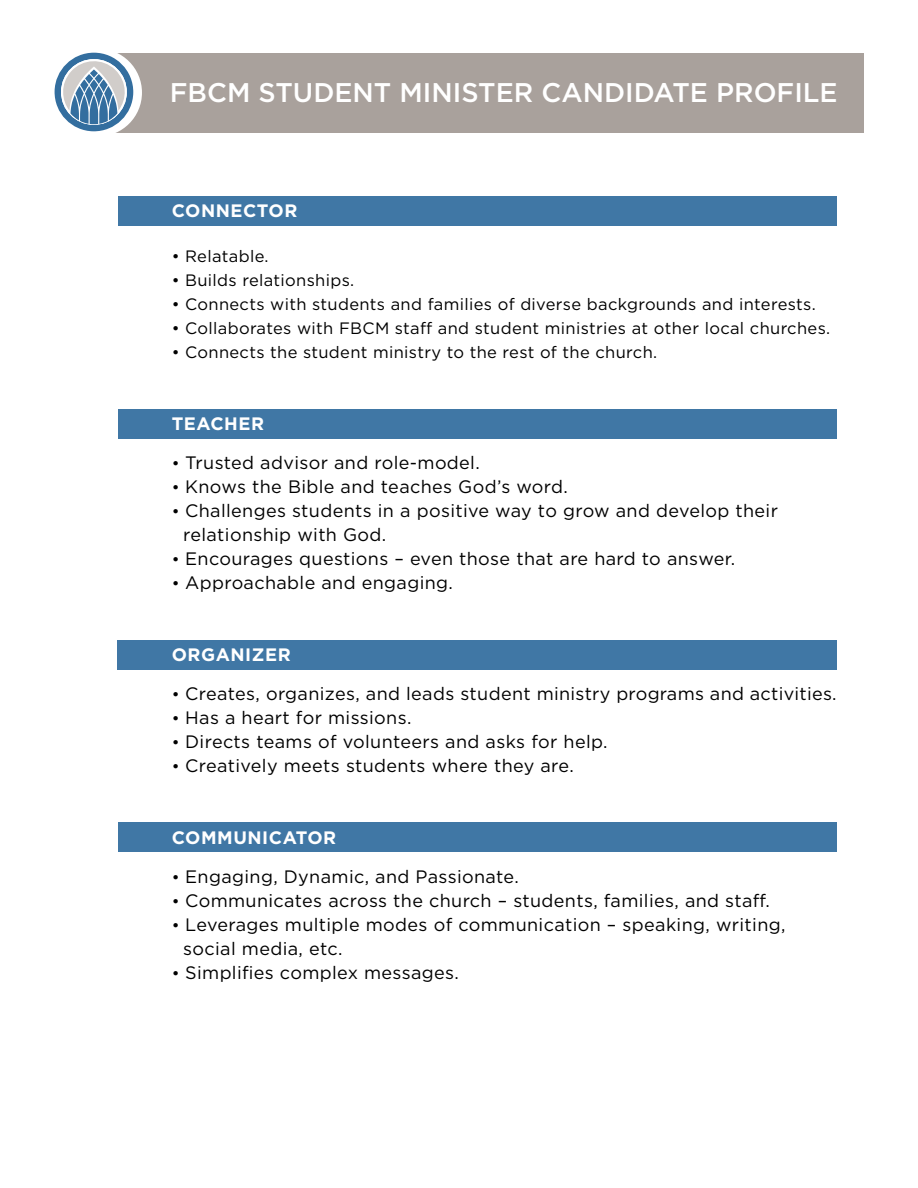
<style>
.page{position:relative;width:918px;height:1188px;background:#fff}
.page>*{position:absolute;margin:0;border:0;box-sizing:border-box;transform-origin:0 0}
.t1{font:500 27px "Gotham";color:#fff}
.t2{font:18px/24px "Gotham";letter-spacing:.02em;color:#000}
.t3{font:700 18px "Gotham";letter-spacing:.03em;color:#fff}
.t4{font:16.5px "Gotham";letter-spacing:.02em;color:#000}
.s1{font-size:16.5px}
</style>
<div class="page">
<div style="left:119px;top:823px;width:718px;height:29px;background:#4077a5"></div>
<div style="left:118px;top:640px;width:719px;height:29px;background:#4077a5"></div>
<div style="left:119px;top:409px;width:718px;height:29px;background:#4077a5"></div>
<div style="left:94px;top:54px;width:770px;height:79px;background:#a9a19c"></div>
<div style="left:54px;top:49px;width:88px;height:88px;background:#fff;border-radius:50%"></div>
<svg style="left:54px;top:53px;width:80px;height:79px"></svg>
<svg style="left:95px;top:74px;width:8px;height:10px"></svg>
<svg style="left:85px;top:74px;width:8px;height:10px"></svg>
<svg style="left:90px;top:69px;width:8px;height:9px"></svg>
<div style="left:119px;top:196px;width:718px;height:30px;background:#4077a5"></div>
<p class="t1" style="left:170px;top:74px;width:669px">FBCM STUDENT MINISTER CANDIDATE PROFILE</p>
<p class="t3" style="left:172px;top:199px;width:127px">CONNECTOR</p>
<p class="t4" style="left:172px;top:245px;width:98px">• Relatable.</p>
<p class="t4" style="left:172px;top:269px;width:184px">• Builds relationships.</p>
<p class="t4" style="left:172px;top:293px;width:646px">• Connects with students and families of diverse backgrounds and interests.</p>
<p class="t4" style="left:172px;top:317px;width:660px">• Collaborates with FBCM staff and student ministries at other local churches.</p>
<p class="t4" style="left:172px;top:341px;width:487px">• Connects the student ministry to the rest of the church.</p>
<p class="t3" style="left:172px;top:412px;width:94px">TEACHER</p>
<p class="t2" style="left:172px;top:450px;width:310px"><span class="s1">•</span> Trusted advisor and role-model.</p>
<p class="t2" style="left:172px;top:474px;width:398px"><span class="s1">•</span> Knows the Bible and teaches God’s word.</p>
<p class="t2" style="left:183px;top:498px;width:596px;text-indent:-12px"><span class="s1">•</span> Challenges students in a positive way to grow and develop their relationship with God.</p>
<p class="t2" style="left:172px;top:546px;width:565px"><span class="s1">•</span> Encourages questions – even those that are hard to answer.</p>
<p class="t2" style="left:172px;top:570px;width:283px"><span class="s1">•</span> Approachable and engaging.</p>
<p class="t3" style="left:172px;top:643px;width:121px">ORGANIZER</p>
<p class="t2" style="left:172px;top:681px;width:666px"><span class="s1">•</span> Creates, organizes, and leads student ministry programs and activities.</p>
<p class="t2" style="left:172px;top:705px;width:241px"><span class="s1">•</span> Has a heart for missions.</p>
<p class="t2" style="left:172px;top:729px;width:437px"><span class="s1">•</span> Directs teams of volunteers and asks for help.</p>
<p class="t2" style="left:172px;top:753px;width:404px"><span class="s1">•</span> Creatively meets students where they are.</p>
<p class="t3" style="left:172px;top:826px;width:166px">COMMUNICATOR</p>
<p class="t2" style="left:172px;top:864px;width:349px"><span class="s1">•</span> Engaging, Dynamic, and Passionate.</p>
<p class="t2" style="left:172px;top:888px;width:600px"><span class="s1">•</span> Communicates across the church – students, families, and staff.</p>
<p class="t2" style="left:183px;top:912px;width:604px;text-indent:-12px"><span class="s1">•</span> Leverages multiple modes of communication – speaking, writing, social media, etc.</p>
<p class="t2" style="left:172px;top:960px;width:289px"><span class="s1">•</span> Simplifies complex messages.</p>
</div>
